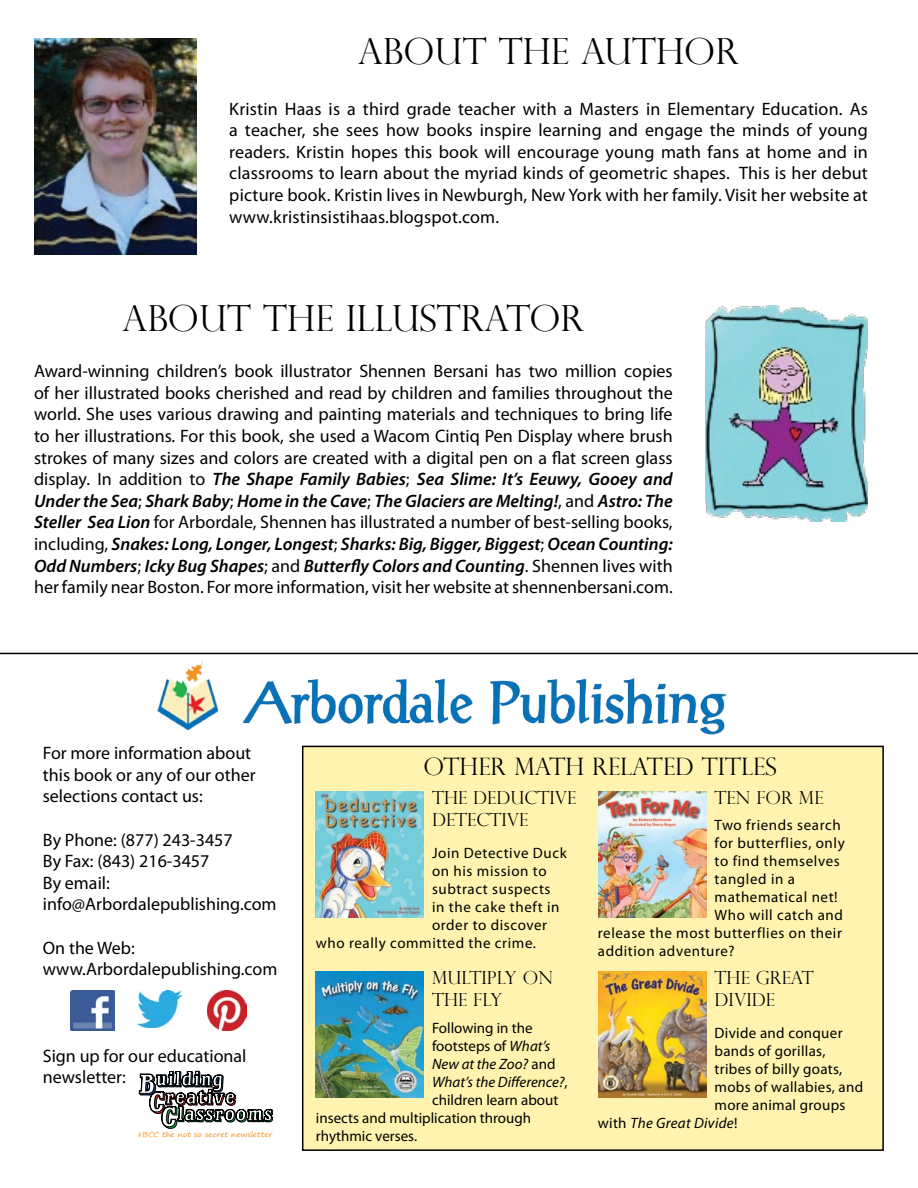
<style>
.page{position:relative;width:918px;height:1188px;background:#fff}
.page>*{position:absolute;margin:0;border:0;box-sizing:border-box;transform-origin:0 0}
.t1{font:300 36px "Perpetua Titling";color:#000}
.t2{font:300 24px "Perpetua Titling";color:#000}
.t3{font:18px/21.6px "Myriad Pro";color:#000}
.t4{font:300 18px/21.6px "Perpetua Titling";color:#000}
.t5{font:15px "Myriad Pro";letter-spacing:.035em;color:#000}
.t6{font:15px "Myriad Pro";color:#000}
.t7{font:italic 15px "Myriad Pro";color:#000}
.t8{font:italic 15px "Myriad Pro";letter-spacing:.02em;color:#000}
.t9{font:7.2px "Segoe Print";color:#f7941e;scale:1.09 1}
.s1{font-weight:600;font-style:italic}
.s2{font-family:"Courier New"}
.s3{font-style:italic}
.s4{font-style:normal}
</style>
<div class="page">
<div style="left:303px;top:746px;width:580px;height:404px;background:#fff3af"></div>
<div style="left:302px;top:746px;width:582px;height:405px;border:2px solid #000"></div>
<hr style="left:0;top:653px;width:918px;height:1px;background:#000">
<img style="left:599px;top:791px;width:107px;height:126px">
<img style="left:34px;top:38px;width:162px;height:216px">
<img style="left:706px;top:305px;width:162px;height:216px">
<img style="left:316px;top:791px;width:108px;height:126px">
<img style="left:599px;top:971px;width:107px;height:126px">
<img style="left:316px;top:971px;width:108px;height:126px">
<svg style="left:139px;top:1071px;width:134px;height:58px"></svg>
<img style="left:207px;top:991px;width:40px;height:39px">
<img style="left:138px;top:991px;width:44px;height:36px">
<img style="left:71px;top:991px;width:44px;height:39px">
<img style="left:158px;top:661px;width:569px;height:74px">
<h1 class="t1" style="left:358px;top:30px;width:382px">ABOUT THE AUTHOR</h1>
<p class="t3" style="left:229px;top:98px;width:640px;text-align:justify">Kristin Haas is a third grade teacher with a Masters in Elementary Education. As a teacher, she sees how books inspire learning and engage the minds of young readers. Kristin hopes this book will encourage young math fans at home and in classrooms to learn about the myriad kinds of geometric shapes. This is her debut picture book. Kristin lives in Newburgh, New York with her family. Visit her website at www.kristinsistihaas.blogspot.com.</p>
<h1 class="t1" style="left:123px;top:297px;width:463px">ABOUT THE ILLUSTRATOR</h1>
<p class="t3" style="left:34px;top:360px;width:640px;text-align:justify">Award-winning children’s book illustrator Shennen Bersani has two million copies of her illustrated books cherished and read by children and families throughout the world. She uses various drawing and painting materials and techniques to bring life to her illustrations. For this book, she used a Wacom Cintiq Pen Display where brush strokes of many sizes and colors are created with a digital pen on a flat screen glass display. In addition to <span class="s1">The Shape Family Babies</span>; <span class="s1">Sea Slime: It’s Eeuwy, Gooey and Under the Sea</span>; <span class="s1">Shark Baby</span>; <span class="s1">Home in the Cave</span>; <span class="s1">The Glaciers are Melting!</span>, and <span class="s1">Astro: The Steller Sea Lion</span> for Arbordale, Shennen has illustrated a number of best-selling books, including, <span class="s1">Snakes: Long, Longer, Longest</span>; <span class="s1">Sharks: Big, Bigger, Biggest</span>; <span class="s1">Ocean Counting:<br>Odd Numbers</span>; <span class="s1">Icky Bug Shapes</span>; and <span class="s1">Butterfly Colors and Counting</span>. Shennen lives with her family near Boston. For more information, visit her website at shennenbersani.com.</p>
<p class="t3" style="left:43px;top:742px;width:214px">For more information about this book or any of our other selections contact us:</p>
<p class="t3" style="left:43px;top:828px;width:235px">By Phone: (877) 243-3457<br>By Fax: (843) 216-3457<br>By email: info@Arbordalepublishing.com</p>
<p class="t3" style="left:43px;top:936px;width:236px">On the Web: www.Arbordalepublishing.com</p>
<p class="t3" style="left:43px;top:1044px;width:205px">Sign up for our educational newsletter:</p>
<p class="t9" style="left:138px;top:1128px;width:125px"><span class="s2">#</span>BCC the not so secret newsletter</p>
<h2 class="t2" style="left:423px;top:752px;width:355px">OTHER MATH RELATED TITLES</h2>
<p class="t4" style="left:432px;top:787px;width:146px">THE DEDUCTIVE<br>DETECTIVE</p>
<p class="t5" style="left:432px;top:843px;width:136px">Join Detective Duck</p>
<p class="t5" style="left:432px;top:861px;width:116px">on his mission to</p>
<p class="t5" style="left:432px;top:879px;width:120px">subtract suspects</p>
<p class="t5" style="left:432px;top:897px;width:129px">in the cake theft in</p>
<p class="t5" style="left:432px;top:915px;width:117px">order to discover</p>
<p class="t5" style="left:316px;top:933px;width:222px">who really committed the crime.</p>
<p class="t4" style="left:432px;top:967px;width:122px">MULTIPLY ON<br>THE FLY</p>
<p class="t6" style="left:432px;top:1019px;width:102px">Following in the</p>
<p class="t6" style="left:432px;top:1037px;width:120px">footsteps of <span class="s3">What’s</span></p>
<p class="t7" style="left:432px;top:1054px;width:125px">New at the Zoo? <span class="s4">and</span></p>
<p class="t7" style="left:432px;top:1072px;width:137px">What’s the Difference?<span class="s4">,</span></p>
<p class="t6" style="left:432px;top:1091px;width:128px">children learn about</p>
<p class="t6" style="left:316px;top:1109px;width:217px">insects and multiplication through</p>
<p class="t6" style="left:316px;top:1127px;width:103px">rhythmic verses.</p>
<p class="t4" style="left:715px;top:787px;width:110px">TEN FOR ME</p>
<p class="t5" style="left:715px;top:816px;width:128px">Two friends search</p>
<p class="t5" style="left:715px;top:834px;width:132px">for butterflies, only</p>
<p class="t5" style="left:715px;top:852px;width:127px">to find themselves</p>
<p class="t5" style="left:715px;top:870px;width:82px">tangled in a</p>
<p class="t5" style="left:715px;top:888px;width:125px">mathematical net!</p>
<p class="t5" style="left:715px;top:906px;width:130px">Who will catch and</p>
<p class="t5" style="left:598px;top:924px;width:246px">release the most butterflies on their</p>
<p class="t5" style="left:598px;top:942px;width:138px">addition adventure?</p>
<p class="t4" style="left:715px;top:967px;width:101px">THE GREAT<br>DIVIDE</p>
<p class="t5" style="left:715px;top:1023px;width:129px">Divide and conquer</p>
<p class="t5" style="left:715px;top:1041px;width:112px">bands of gorillas,</p>
<p class="t5" style="left:715px;top:1059px;width:129px">tribes of billy goats,</p>
<p class="t5" style="left:715px;top:1077px;width:150px">mobs of wallabies, and</p>
<p class="t5" style="left:715px;top:1095px;width:132px">more animal groups</p>
<p class="t8" style="left:598px;top:1113px;width:141px"><span class="s4">with</span> The Great Divide<span class="s4">!</span></p>
</div>
